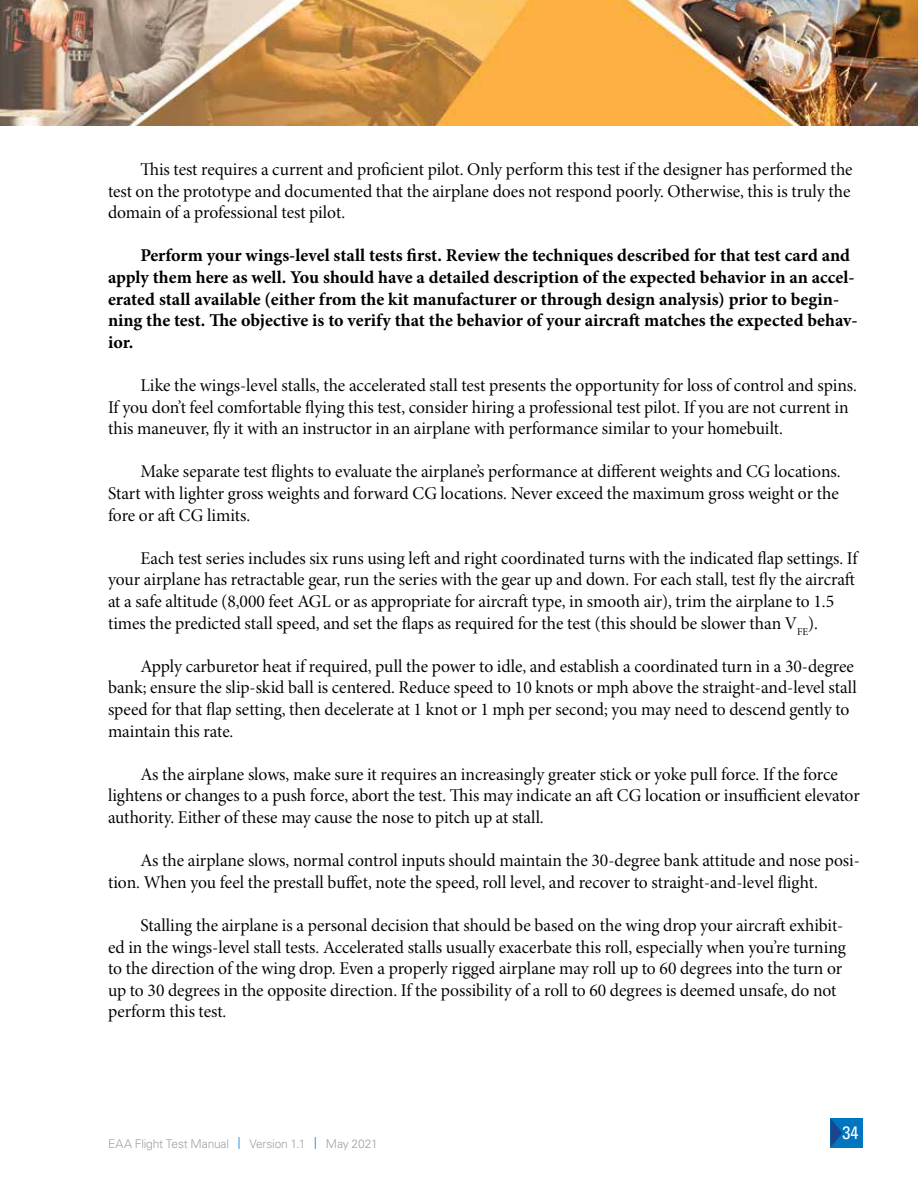
<style>
.page{position:relative;width:918px;height:1188px;background:#fff}
.page>*{position:absolute;margin:0;border:0;box-sizing:border-box;transform-origin:0 0}
.t1{font:18px/21.6px "Minion Pro Subh";color:#000}
.t2{font:700 18px/21.6px "Minion Pro";color:#000}
.t3{font:condensed 18px "Univers LT Std";color:#fff}
.t4{font:300 12px "Univers LT Std";letter-spacing:-.015em;color:#9fa1a4}
.s1{color:#0076c0}
</style>
<div class="page">
<img style="left:0;top:0;width:918px;height:125px">
<div style="left:830px;top:1118px;width:33px;height:30px;background:#0076c0"></div>
<svg style="left:830px;top:1119px;width:13px;height:28px"></svg>
<p class="t1" style="left:108px;top:159px;width:746px;text-align:justify;text-indent:32px">This test requires a current and proficient pilot. Only perform this test if the designer has performed the test on the prototype and documented that the airplane does not respond poorly. Otherwise, this is truly the domain of a professional test pilot.</p>
<p class="t2" style="left:108px;top:246px;width:751px;text-indent:32px">Perform your wings-level stall tests first. Review the techniques described for that test card and apply them here as well. You should have a detailed description of the expected behavior in an accel&shy;erated stall available (either from the kit manufacturer or through design analysis) prior to begin&shy;ning the test. The objective is to verify that the behavior of your aircraft matches the expected behav&shy;ior.</p>
<p class="t1" style="left:108px;top:375px;width:750px;text-indent:32px">Like the wings-level stalls, the accelerated stall test presents the opportunity for loss of control and spins.<br>If you don’t feel comfortable flying this test, consider hiring a professional test pilot. If you are not current in this maneuver, fly it with an instructor in an airplane with performance similar to your homebuilt.</p>
<p class="t1" style="left:108px;top:462px;width:734px;text-align:justify;text-indent:32px">Make separate test flights to evaluate the airplane’s performance at different weights and CG locations.<br>Start with lighter gross weights and forward CG locations. Never exceed the maximum gross weight or the fore or aft CG limits.</p>
<p class="t1" style="left:108px;top:548px;width:751px;text-indent:32px">Each test series includes six runs using left and right coordinated turns with the indicated flap settings. If your airplane has retractable gear, run the series with the gear up and down. For each stall, test fly the aircraft at a safe altitude (8,000 feet AGL or as appropriate for aircraft type, in smooth air), trim the airplane to 1.5 times the predicted stall speed, and set the flaps as required for the test (this should be slower than V<sub>FE</sub>).</p>
<p class="t1" style="left:108px;top:656px;width:750px;text-indent:32px">Apply carburetor heat if required, pull the power to idle, and establish a coordinated turn in a 30-degree bank; ensure the slip-skid ball is centered. Reduce speed to 10 knots or mph above the straight-and-level stall speed for that flap setting, then decelerate at 1 knot or 1 mph per second; you may need to descend gently to maintain this rate.</p>
<p class="t1" style="left:108px;top:764px;width:753px;text-indent:32px">As the airplane slows, make sure it requires an increasingly greater stick or yoke pull force. If the force lightens or changes to a push force, abort the test. This may indicate an aft CG location or insufficient elevator authority. Either of these may cause the nose to pitch up at stall.</p>
<p class="t1" style="left:108px;top:850px;width:754px;text-indent:32px">As the airplane slows, normal control inputs should maintain the 30-degree bank attitude and nose posi&shy;tion. When you feel the prestall buffet, note the speed, roll level, and recover to straight-and-level flight.</p>
<p class="t1" style="left:108px;top:915px;width:739px;text-indent:32px">Stalling the airplane is a personal decision that should be based on the wing drop your aircraft exhibit&shy;ed in the wings-level stall tests. Accelerated stalls usually exacerbate this roll, especially when you’re turning to the direction of the wing drop. Even a properly rigged airplane may roll up to 60 degrees into the turn or up to 30 degrees in the opposite direction. If the possibility of a roll to 60 degrees is deemed unsafe, do not perform this test.</p>
<p class="t4" style="left:108px;top:1136px;width:271px">EAA Flight Test Manual <span class="s1">|</span> Version 1.1 <span class="s1">|</span> May 2021</p>
<p class="t3" style="left:842px;top:1121px;width:17px">34</p>
</div>
